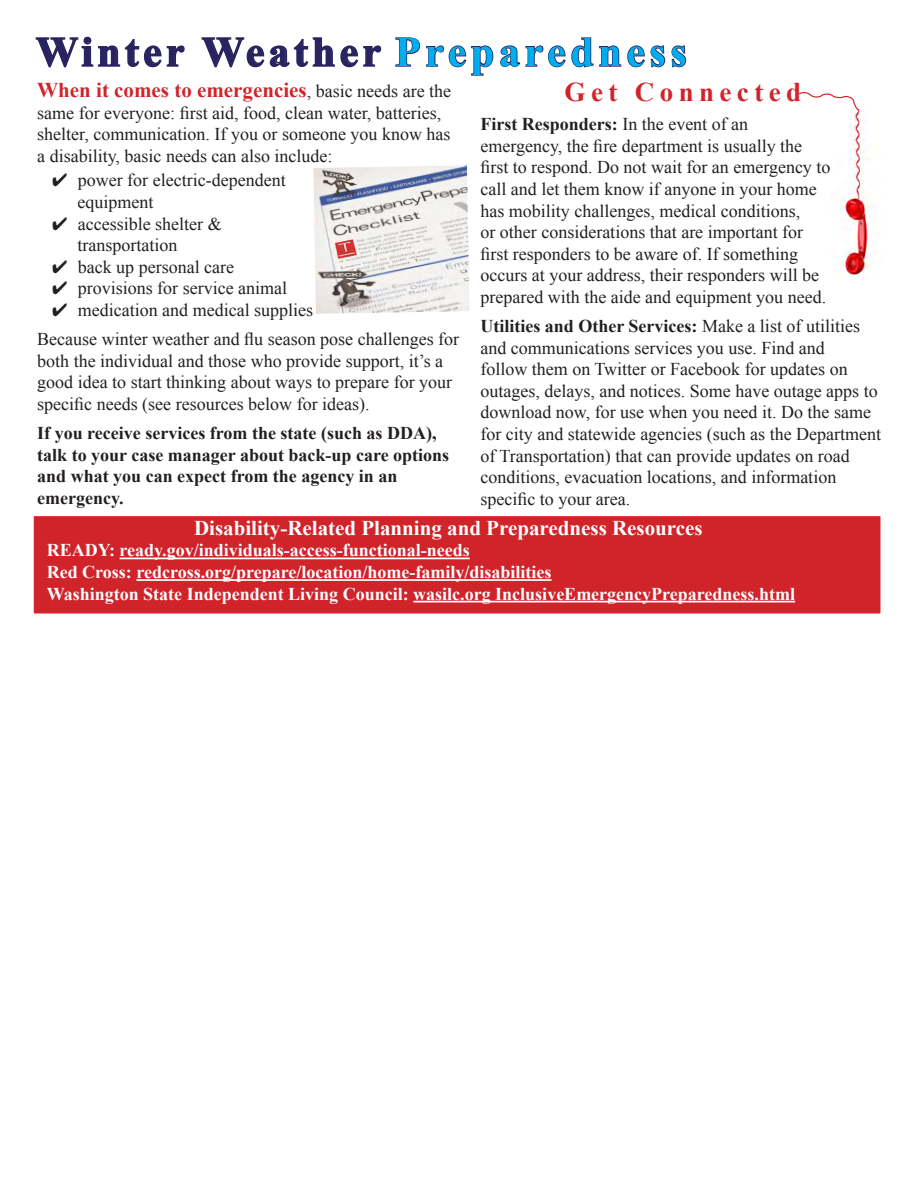
<style>
.page{position:relative;width:918px;height:1188px;background:#fff}
.page>*{position:absolute;margin:0;border:0;box-sizing:border-box;transform-origin:0 0}
.t1{font:700 42px "Times New Roman";letter-spacing:.1em;color:#29235f}
.t2{font:700 27px "Times New Roman";letter-spacing:.2em;color:#d1232a}
.t3{font:700 21px "Times New Roman";color:#fff}
.t4{font:700 21px "Times New Roman";color:#d1232a}
.t5{font:18px/21.6px "Times New Roman";color:#231f20}
.t6{font:700 18px "Times New Roman";color:#fff}
.t7{font:700 18px/21.6px "Times New Roman";color:#231f20}
.s1{color:#00aeef}
.s2{font-weight:400;font-size:18px;color:#231f20}
.s3{font-weight:700}
</style>
<div class="page">
<img style="left:313px;top:165px;width:156px;height:149px">
<div style="left:32px;top:515px;width:850px;height:100px;background:#d1232a;border:2px solid #fff"></div>
<hr style="left:120px;top:558px;width:350px;height:1px;background:#fff">
<hr style="left:136px;top:579px;width:416px;height:2px;background:#fff">
<hr style="left:413px;top:601px;width:382px;height:1px;background:#fff">
<img style="left:842px;top:110px;width:29px;height:169px">
<svg style="left:35px;top:36px;width:150px;height:32px"></svg>
<svg style="left:201px;top:37px;width:181px;height:31px"></svg>
<svg style="left:395px;top:37px;width:292px;height:39px"></svg>
<svg style="left:799px;top:92px;width:61px;height:20px"></svg>
<p class="t1" style="left:36px;top:23px;width:652px">Winter Weather <span class="s1">Preparedness</span></p>
<p class="t4" style="left:37px;top:75px;width:415px">When it comes to emergencies<span class="s2">, basic needs are the</span></p>
<p class="t5" style="left:37px;top:102px;width:415px">same for everyone: first aid, food, clean water, batteries, shelter, communication. If you or someone you know has a disability, basic needs can also include:</p>
<p class="t5" style="left:77px;top:169px;width:210px;text-indent:-25px">✔ power for electric-dependent equipment</p>
<p class="t5" style="left:77px;top:213px;width:146px;text-indent:-25px">✔ accessible shelter &amp; transportation</p>
<p class="t5" style="left:52px;top:256px;width:183px">✔ back up personal care</p>
<p class="t5" style="left:52px;top:277px;width:236px">✔ provisions for service animal</p>
<p class="t5" style="left:52px;top:299px;width:262px">✔ medication and medical supplies</p>
<p class="t5" style="left:37px;top:328px;width:423px">Because winter weather and flu season pose challenges for both the individual and those who provide support, it’s a good idea to start thinking about ways to prepare for your specific needs (see resources below for ideas).</p>
<p class="t7" style="left:37px;top:422px;width:414px">If you receive services from the state (such as DDA), talk to your case manager about back-up care options and what you can expect from the agency in an emergency.</p>
<p class="t2" style="left:565px;top:73px;width:238px">Get Connected</p>
<p class="t5" style="left:480px;top:113px;width:352px"><span class="s3">First Responders:</span> In the event of an emergency, the fire department is usually the first to respond. Do not wait for an emergency to call and let them know if anyone in your home has mobility challenges, medical conditions,<br>or other considerations that are important for first responders to be aware of. If something occurs at your address, their responders will be prepared with the aide and equipment you need.</p>
<p class="t5" style="left:480px;top:315px;width:402px"><span class="s3">Utilities and Other Services:</span> Make a list of utilities and communications services you use. Find and<br>follow them on Twitter or Facebook for updates on outages, delays, and notices. Some have outage apps to download now, for use when you need it. Do the same for city and statewide agencies (such as the Department of Transportation) that can provide updates on road conditions, evacuation locations, and information specific to your area.</p>
<p class="t3" style="left:194px;top:513px;width:510px">Disability-Related Planning and Preparedness Resources</p>
<p class="t6" style="left:47px;top:538px;width:425px">READY: ready.gov/individuals-access-functional-needs</p>
<p class="t6" style="left:47px;top:560px;width:506px">Red Cross: redcross.org/prepare/location/home-family/disabilities</p>
<p class="t6" style="left:47px;top:581px;width:750px">Washington State Independent Living Council: wasilc.org InclusiveEmergencyPreparedness.html</p>
</div>
